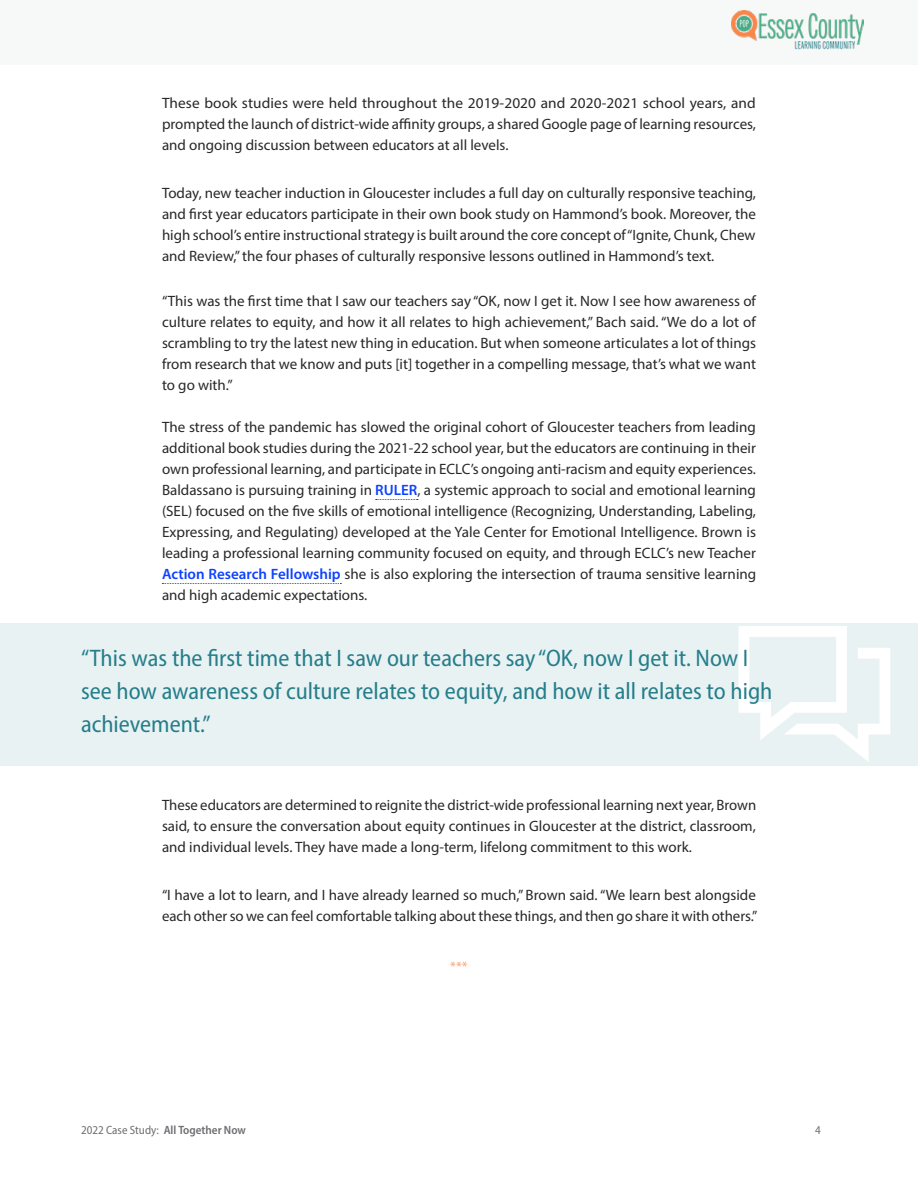
<style>
.page{position:relative;width:918px;height:1188px;background:#fff}
.page>*{position:absolute;margin:0;border:0;box-sizing:border-box;transform-origin:0 0}
.t1{font:semi-condensed 24px/33px "Myriad Pro";color:#257e8a}
.t2{font:15px/21px "Myriad Pro";color:#292829;text-align:justify}
.t3{font:300 15px "Myriad Pro";color:#f88c53}
.t4{font:semi-condensed 12px "Myriad Pro";color:#6d6e71}
.s1{font-weight:600;color:#0d43ff}
.s2{font-weight:600}
</style>
<div class="page">
<div style="left:0;top:0;width:918px;height:65px;background:#f6f9f8"></div>
<img style="left:731px;top:11px;width:133px;height:39px">
<svg style="left:376px;top:499px;width:42px;height:1px"></svg>
<svg style="left:162px;top:583px;width:179px;height:1px"></svg>
<div style="left:0;top:623px;width:918px;height:142px;background:#e9f2f3"></div>
<svg style="left:739px;top:626px;width:151px;height:136px"></svg>
<p class="t2" style="left:162px;top:92px;width:596px">These book studies were held throughout the 2019-2020 and 2020-2021 school years, and prompted the launch of district-wide affinity groups, a shared Google page of learning resources, and ongoing discussion between educators at all levels.</p>
<p class="t2" style="left:162px;top:182px;width:596px">Today, new teacher induction in Gloucester includes a full day on culturally responsive teaching, and first year educators participate in their own book study on Hammond’s book. Moreover, the high school’s entire instructional strategy is built around the core concept of “Ignite, Chunk, Chew and Review,” the four phases of culturally responsive lessons outlined in Hammond’s text.</p>
<p class="t2" style="left:162px;top:290px;width:596px">“This was the first time that I saw our teachers say “OK, now I get it. Now I see how awareness of culture relates to equity, and how it all relates to high achievement,” Bach said. “We do a lot of scrambling to try the latest new thing in education. But when someone articulates a lot of things from research that we know and puts [it] together in a compelling message, that’s what we want to go with.”</p>
<p class="t2" style="left:162px;top:416px;width:596px">The stress of the pandemic has slowed the original cohort of Gloucester teachers from leading additional book studies during the 2021-22 school year, but the educators are continuing in their own professional learning, and participate in ECLC’s ongoing anti-racism and equity experiences.<br>Baldassano is pursuing training in <span class="s1">RULER</span>, a systemic approach to social and emotional learning (SEL) focused on the five skills of emotional intelligence (Recognizing, Understanding, Labeling, Expressing, and Regulating) developed at the Yale Center for Emotional Intelligence. Brown is leading a professional learning community focused on equity, and through ECLC’s new Teacher <span class="s1">Action Research Fellowship</span> she is also exploring the intersection of trauma sensitive learning and high academic expectations.</p>
<h1 class="t1" style="left:81px;top:641px;width:693px">“This was the first time that I saw our teachers say “OK, now I get it. Now I see how awareness of culture relates to equity, and how it all relates to high achievement.”</h1>
<p class="t2" style="left:162px;top:794px;width:596px">These educators are determined to reignite the district-wide professional learning next year, Brown said, to ensure the conversation about equity continues in Gloucester at the district, classroom, and individual levels. They have made a long-term, lifelong commitment to this work.</p>
<p class="t2" style="left:162px;top:884px;width:597px">“I have a lot to learn, and I have already learned so much,” Brown said. “We learn best alongside each other so we can feel comfortable talking about these things, and then go share it with others.”</p>
<p class="t3" style="left:450px;top:958px;width:19px">***</p>
<p class="t4" style="left:81px;top:1123px;width:166px">2022 Case Study: <span class="s2">All Together Now</span></p>
<p class="t4" style="left:815px;top:1123px;width:7px">4</p>
</div>
